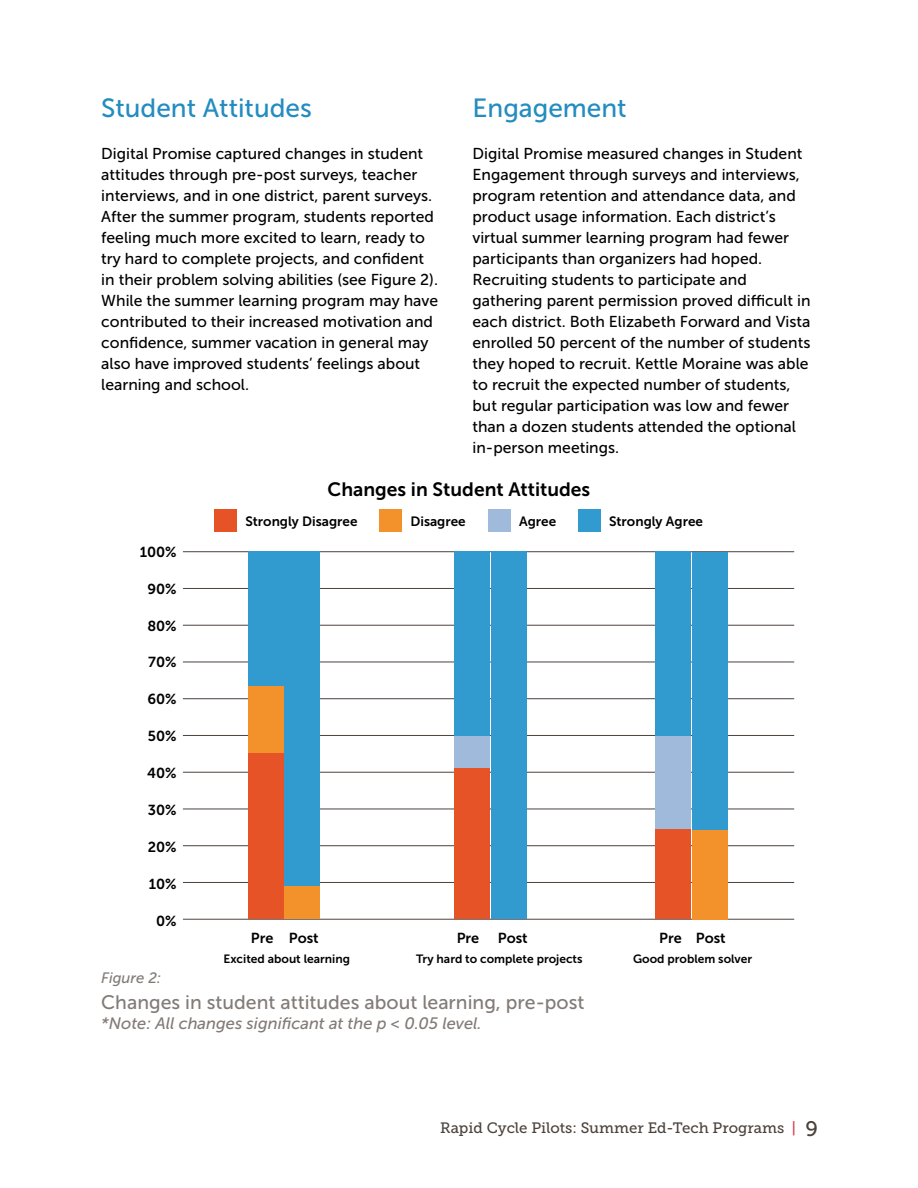
<style>
.page{position:relative;width:918px;height:1188px;background:#fff}
.page>*{position:absolute;margin:0;border:0;box-sizing:border-box;transform-origin:0 0}
.t1{font:26.25px "Museo Sans 500";color:#238cc0}
.t2{font:19.5px "Museo Sans 500";color:#827b77}
.t3{font:19.2px "Museo Sans 700";color:#000}
.t4{font:italic 16.5px "Museo Sans 500";color:#827b77}
.t5{font:15.75px/21px "Museo Sans 500";color:#000}
.t6{font:15px "Museo Slab 500";color:#4c423c}
.t7{font:italic 15px "Museo Sans 500";color:#827b77}
.t8{font:14.4px "Museo Sans 700";color:#000}
.t9{font:13.5px "Museo Sans 700";color:#000}
.t10{font:12px "Museo Sans 700";color:#000}
.s1{color:#dc3348}
.s2{font-size:21px}
</style>
<div class="page">
<hr style="left:183px;top:551px;width:611px;height:1px;background:#4c423c">
<hr style="left:183px;top:588px;width:611px;height:1px;background:#4c423c">
<hr style="left:183px;top:625px;width:611px;height:1px;background:#4c423c">
<hr style="left:183px;top:662px;width:611px;height:1px;background:#4c423c">
<hr style="left:183px;top:698px;width:611px;height:1px;background:#4c423c">
<hr style="left:183px;top:735px;width:611px;height:1px;background:#4c423c">
<hr style="left:183px;top:772px;width:611px;height:1px;background:#4c423c">
<hr style="left:183px;top:809px;width:611px;height:1px;background:#4c423c">
<hr style="left:183px;top:845px;width:611px;height:1px;background:#4c423c">
<hr style="left:183px;top:882px;width:611px;height:1px;background:#4c423c">
<hr style="left:183px;top:919px;width:611px;height:1px;background:#4c423c">
<div style="left:248px;top:753px;width:36px;height:166px;background:#e55327"></div>
<div style="left:455px;top:768px;width:35px;height:151px;background:#e55327"></div>
<div style="left:655px;top:828px;width:36px;height:91px;background:#e55327"></div>
<div style="left:692px;top:829px;width:36px;height:91px;background:#f3922b"></div>
<div style="left:692px;top:552px;width:36px;height:277px;background:#319bd0"></div>
<div style="left:455px;top:735px;width:35px;height:33px;background:#a0badc"></div>
<div style="left:655px;top:735px;width:36px;height:94px;background:#a0badc"></div>
<div style="left:655px;top:551px;width:36px;height:184px;background:#319bd0"></div>
<div style="left:455px;top:552px;width:35px;height:184px;background:#319bd0"></div>
<div style="left:492px;top:552px;width:35px;height:367px;background:#319bd0"></div>
<div style="left:248px;top:686px;width:36px;height:67px;background:#f3922b"></div>
<div style="left:285px;top:886px;width:35px;height:33px;background:#f3922b"></div>
<div style="left:285px;top:552px;width:35px;height:334px;background:#319bd0"></div>
<div style="left:248px;top:552px;width:36px;height:134px;background:#319bd0"></div>
<div style="left:214px;top:510px;width:23px;height:22px;background:#e55327"></div>
<div style="left:380px;top:510px;width:22px;height:22px;background:#f3922b"></div>
<div style="left:488px;top:510px;width:22px;height:22px;background:#a0badc"></div>
<div style="left:578px;top:510px;width:22px;height:22px;background:#319bd0"></div>
<h1 class="t1" style="left:101px;top:94px;width:212px">Student Attitudes</h1>
<p class="t5" style="left:101px;top:143px;width:339px">Digital Promise captured changes in student attitudes through pre-post surveys, teacher interviews, and in one district, parent surveys.<br>After the summer program, students reported feeling much more excited to learn, ready to try hard to complete projects, and confident in their problem solving abilities (see Figure 2).<br>While the summer learning program may have contributed to their increased motivation and confidence, summer vacation in general may also have improved students’ feelings about learning and school.</p>
<h1 class="t1" style="left:472px;top:94px;width:156px">Engagement</h1>
<p class="t5" style="left:472px;top:143px;width:340px">Digital Promise measured changes in Student Engagement through surveys and interviews, program retention and attendance data, and product usage information. Each district’s virtual summer learning program had fewer participants than organizers had hoped.<br>Recruiting students to participate and gathering parent permission proved difficult in each district. Both Elizabeth Forward and Vista enrolled 50 percent of the number of students they hoped to recruit. Kettle Moraine was able to recruit the expected number of students, but regular participation was low and fewer than a dozen students attended the optional in-person meetings.</p>
<p class="t8" style="left:140px;top:544px;width:38px">100%</p>
<p class="t8" style="left:147px;top:581px;width:31px">90%</p>
<p class="t8" style="left:147px;top:618px;width:31px">80%</p>
<p class="t8" style="left:148px;top:654px;width:30px">70%</p>
<p class="t8" style="left:147px;top:691px;width:31px">60%</p>
<p class="t8" style="left:148px;top:728px;width:30px">50%</p>
<p class="t8" style="left:147px;top:765px;width:31px">40%</p>
<p class="t8" style="left:148px;top:802px;width:30px">30%</p>
<p class="t8" style="left:148px;top:839px;width:30px">20%</p>
<p class="t8" style="left:149px;top:876px;width:29px">10%</p>
<p class="t8" style="left:156px;top:913px;width:22px">0%</p>
<p class="t3" style="left:328px;top:479px;width:264px">Changes in Student Attitudes</p>
<p class="t9" style="left:245px;top:514px;width:114px">Strongly Disagree</p>
<p class="t9" style="left:410px;top:514px;width:57px">Disagree</p>
<p class="t9" style="left:519px;top:514px;width:39px">Agree</p>
<p class="t9" style="left:609px;top:514px;width:95px">Strongly Agree</p>
<p class="t8" style="left:289px;top:930px;width:31px">Post</p>
<p class="t8" style="left:457px;top:930px;width:24px">Pre</p>
<p class="t8" style="left:498px;top:930px;width:31px">Post</p>
<p class="t8" style="left:659px;top:930px;width:68px">Pre Post</p>
<p class="t8" style="left:251px;top:930px;width:24px">Pre</p>
<p class="t10" style="left:224px;top:952px;width:128px">Excited about learning</p>
<p class="t10" style="left:416px;top:952px;width:168px">Try hard to complete projects</p>
<p class="t10" style="left:633px;top:952px;width:121px">Good problem solver</p>
<p class="t7" style="left:101px;top:970px;width:62px">Figure 2:</p>
<p class="t2" style="left:101px;top:991px;width:485px">Changes in student attitudes about learning, pre-post</p>
<p class="t4" style="left:101px;top:1014px;width:382px">*Note: All changes significant at the p &lt; 0.05 level.</p>
<p class="t6" style="left:440px;top:1119px;width:379px">Rapid Cycle Pilots: Summer Ed-Tech Programs <span class="s1">|</span> <span class="s2">9</span></p>
</div>
